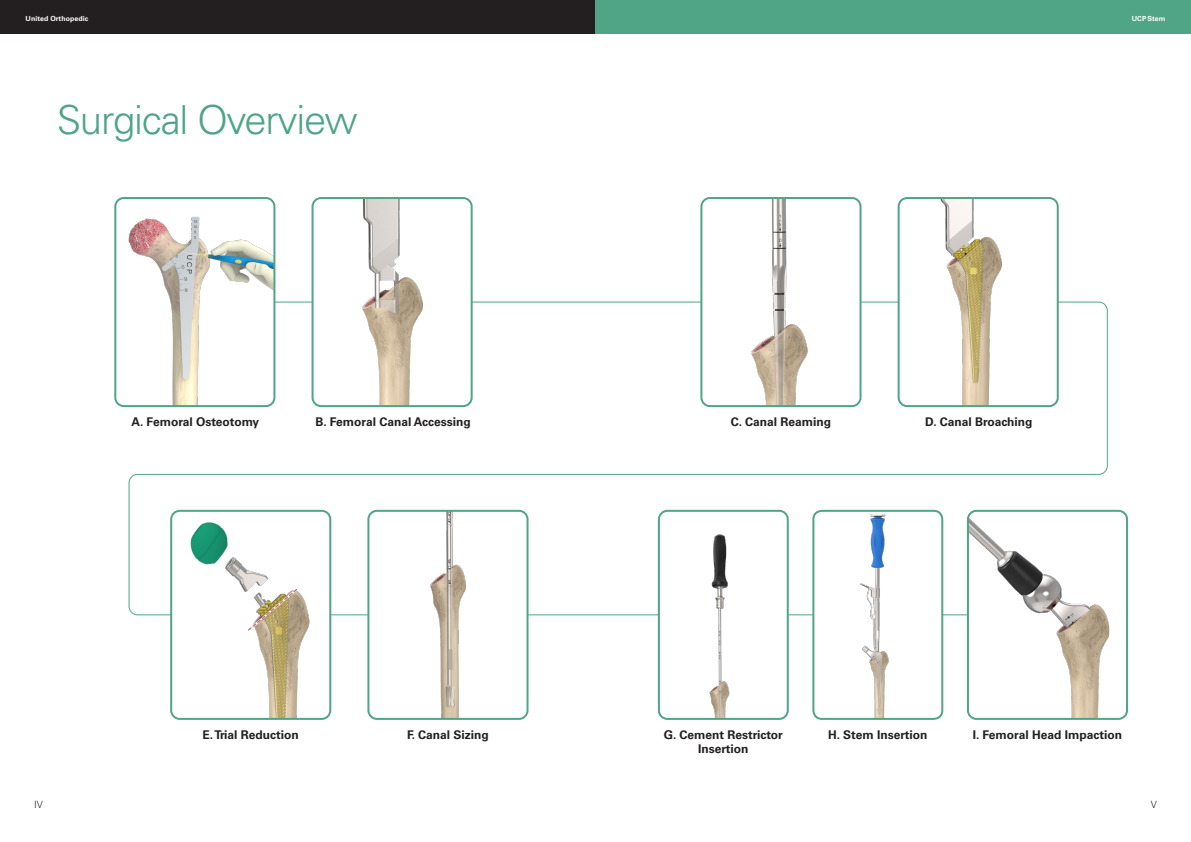
<style>
.page{position:relative;width:1191px;height:842px;background:#fff}
.page>*{position:absolute;margin:0;border:0;box-sizing:border-box;transform-origin:0 0}
.大標{font:300 40px "Univers LT Pro 45";letter-spacing:-.03em;color:#4fa586}
.小標{font:700 12px/14px "Univers LT Pro 65";color:#231f20;text-align:center}
.t1{font:300 10px "Univers LT Pro 45";color:#231f20}
.t2{font:700 7px "Univers LT Pro 65";letter-spacing:.01em;color:#fff}
</style>
<div class="page">
<div style="left:0;top:0;width:595px;height:34px;background:#231f20"></div>
<div style="left:595px;top:0;width:596px;height:34px;background:#4fa586"></div>
<svg style="left:128px;top:301px;width:980px;height:315px"></svg>
<div style="left:312px;top:198px;width:159px;height:208px;background:#fff;border-radius:9px"></div>
<img style="left:362px;top:200px;width:60px;height:204px">
<div style="left:311px;top:197px;width:161px;height:210px;border:2px solid #4fa586;border-radius:9px"></div>
<div style="left:368px;top:511px;width:159px;height:208px;background:#fff;border-radius:9px"></div>
<img style="left:430px;top:513px;width:37px;height:204px">
<div style="left:367px;top:510px;width:161px;height:210px;border:2px solid #4fa586;border-radius:9px"></div>
<img style="left:968px;top:511px;width:141px;height:206px">
<div style="left:967px;top:510px;width:161px;height:210px;border:2px solid #4fa586;border-radius:9px"></div>
<div style="left:659px;top:511px;width:128px;height:208px;background:#fff;border-radius:9px"></div>
<img style="left:709px;top:511px;width:78px;height:208px">
<div style="left:658px;top:510px;width:130px;height:210px;border:2px solid #4fa586;border-radius:9px"></div>
<div style="left:813px;top:511px;width:129px;height:208px;background:#fff;border-radius:9px"></div>
<img style="left:860px;top:513px;width:29px;height:204px">
<div style="left:812px;top:510px;width:131px;height:210px;border:2px solid #4fa586;border-radius:9px"></div>
<div style="left:898px;top:198px;width:159px;height:208px;background:#fff;border-radius:9px"></div>
<img style="left:940px;top:200px;width:61px;height:204px">
<div style="left:897px;top:197px;width:161px;height:210px;border:2px solid #4fa586;border-radius:9px"></div>
<div style="left:115px;top:198px;width:159px;height:208px;background:#fff;border-radius:9px"></div>
<img style="left:129px;top:217px;width:145px;height:189px">
<div style="left:114px;top:197px;width:161px;height:210px;border:2px solid #4fa586;border-radius:9px"></div>
<img style="left:171px;top:511px;width:156px;height:206px">
<svg style="left:245px;top:586px;width:55px;height:47px"></svg>
<div style="left:170px;top:510px;width:161px;height:210px;border:2px solid #4fa586;border-radius:9px"></div>
<img style="left:702px;top:198px;width:157px;height:208px">
<div style="left:700px;top:197px;width:161px;height:210px;border:2px solid #4fa586;border-radius:9px"></div>
<p class="t2" style="left:26px;top:14px;width:64px">United Orthopedic</p>
<p class="t2" style="left:1131px;top:14px;width:35px">UCP Stem</p>
<p class="大標" style="left:57px;top:93px;width:302px">Surgical Overview</p>
<p class="小標" style="left:131px;top:414px;width:129px">A. Femoral Osteotomy</p>
<p class="小標" style="left:316px;top:414px;width:157px">B. Femoral Canal Accessing</p>
<p class="小標" style="left:730px;top:414px;width:102px">C. Canal Reaming</p>
<p class="小標" style="left:925px;top:414px;width:109px">D. Canal Broaching</p>
<p class="小標" style="left:202px;top:727px;width:98px">E. Trial Reduction</p>
<p class="小標" style="left:407px;top:727px;width:83px">F. Canal Sizing</p>
<p class="小標" style="left:664px;top:727px;width:121px">G. Cement Restrictor<br>Insertion</p>
<p class="小標" style="left:828px;top:727px;width:101px">H. Stem Insertion</p>
<p class="小標" style="left:972px;top:727px;width:151px">I. Femoral Head Impaction</p>
<p class="t1" style="left:34px;top:798px;width:10px">IV</p>
<p class="t1" style="left:1150px;top:798px;width:8px">V</p>
</div>
